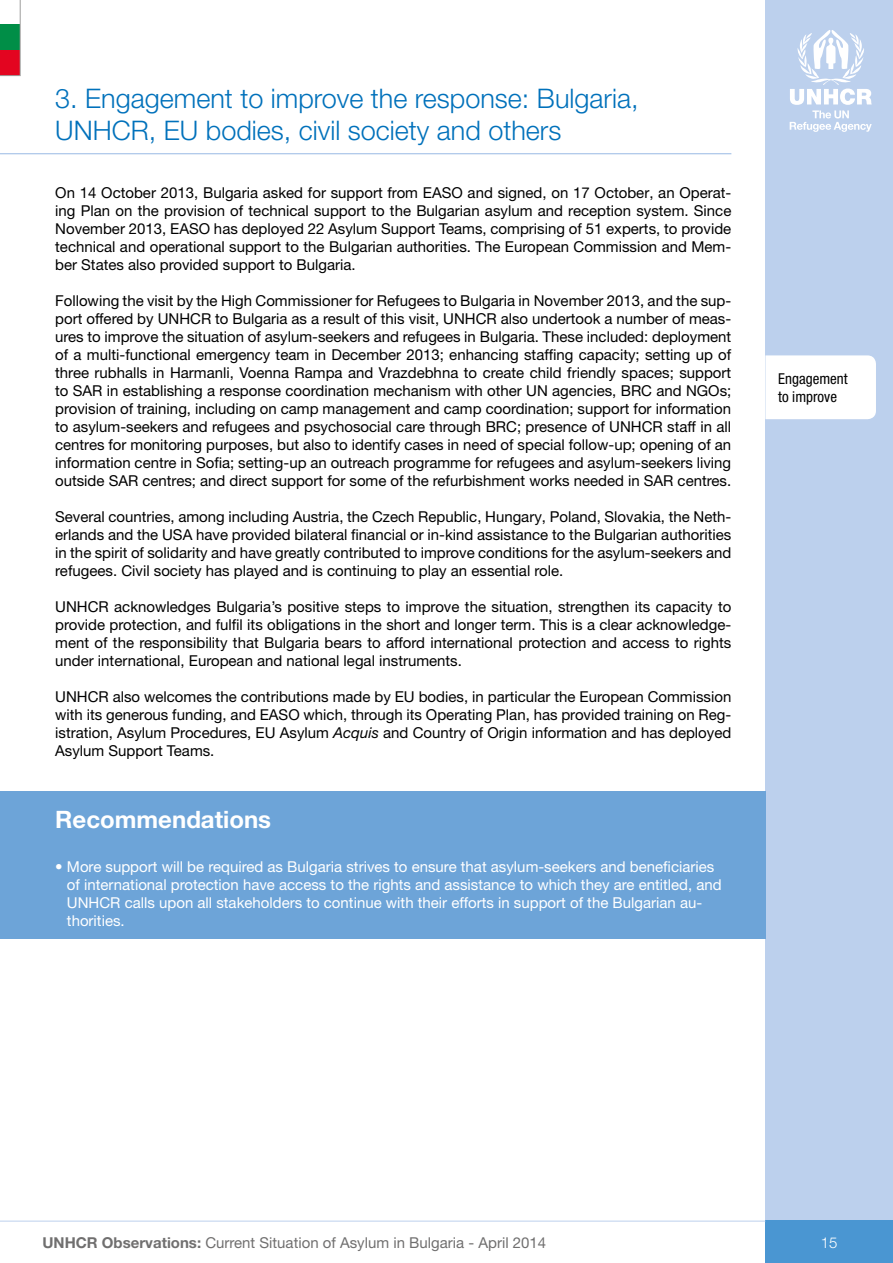
<style>
.page{position:relative;width:893px;height:1263px;background:#fff}
.page>*{position:absolute;margin:0;border:0;box-sizing:border-box;transform-origin:0 0}
.t1{font:300 27px/32.4px "Helvetica Neue CE";color:#0071bb}
.t2{font:700 24px "Helvetica Neue CE";color:#fff}
.t3{font:15px/18px "Helvetica Neue CE";color:#000;text-align:justify}
.t4{font:15px/18px "Helvetica Neue CE";color:#fff}
.t5{font:15px "Helvetica Neue CE";color:#706f6f}
.t6{font:condensed 15px/18px "Helvetica Neue CE";color:#000}
.t7{font:300 15px "Helvetica Neue CE";color:#fff}
.s1{font-style:italic}
.s2{font-weight:700}
</style>
<div class="page">
<div style="left:765px;top:0;width:128px;height:1263px;background:#bcd0ed"></div>
<svg style="left:790px;top:30px;width:82px;height:102px"></svg>
<div style="left:765px;top:355px;width:111px;height:64px;background:#fff"></div>
<div style="left:0;top:791px;width:765px;height:148px;background:#6da4d8"></div>
<hr style="left:0;top:153px;width:731px;height:1px;background:#a4c1e7">
<div style="left:765px;top:1220px;width:128px;height:43px;background:#4a96d2"></div>
<hr style="left:0;top:1221px;width:765px;height:1px;background:#bcd0ed">
<svg style="left:0;top:0;width:21px;height:76px"></svg>
<h1 class="t1" style="left:55px;top:83px;width:585px">3. Engagement to improve the response: Bulgaria,<br>UNHCR, EU bodies, civil society and others</h1>
<p class="t3" style="left:55px;top:184px;width:678px">On 14 October 2013, Bulgaria asked for support from EASO and signed, on 17 October, an Operat&shy;ing Plan on the provision of technical support to the Bulgarian asylum and reception system. Since November 2013, EASO has deployed 22 Asylum Support Teams, comprising of 51 experts, to provide technical and operational support to the Bulgarian authorities. The European Commission and Mem&shy;ber States also provided support to Bulgaria.</p>
<p class="t3" style="left:55px;top:292px;width:678px">Following the visit by the High Commissioner for Refugees to Bulgaria in November 2013, and the sup&shy;port offered by UNHCR to Bulgaria as a result of this visit, UNHCR also undertook a number of meas&shy;ures to improve the situation of asylum-seekers and refugees in Bulgaria. These included: deployment of a multi-functional emergency team in December 2013; enhancing staffing capacity; setting up of three rubhalls in Harmanli, Voenna Rampa and Vrazdebhna to create child friendly spaces; support to SAR in establishing a response coordination mechanism with other UN agencies, BRC and NGOs; provision of training, including on camp management and camp coordination; support for information to asylum-seekers and refugees and psychosocial care through BRC; presence of UNHCR staff in all centres for monitoring purposes, but also to identify cases in need of special follow-up; opening of an information centre in Sofia; setting-up an outreach programme for refugees and asylum-seekers living outside SAR centres; and direct support for some of the refurbishment works needed in SAR centres.</p>
<p class="t3" style="left:55px;top:508px;width:678px">Several countries, among including Austria, the Czech Republic, Hungary, Poland, Slovakia, the Neth&shy;erlands and the USA have provided bilateral financial or in-kind assistance to the Bulgarian authorities in the spirit of solidarity and have greatly contributed to improve conditions for the asylum-seekers and refugees. Civil society has played and is continuing to play an essential role.</p>
<p class="t3" style="left:55px;top:598px;width:678px">UNHCR acknowledges Bulgaria’s positive steps to improve the situation, strengthen its capacity to provide protection, and fulfil its obligations in the short and longer term. This is a clear acknowledge&shy;ment of the responsibility that Bulgaria bears to afford international protection and access to rights under international, European and national legal instruments.</p>
<p class="t3" style="left:55px;top:688px;width:678px">UNHCR also welcomes the contributions made by EU bodies, in particular the European Commission with its generous funding, and EASO which, through its Operating Plan, has provided training on Reg&shy;istration, Asylum Procedures, EU Asylum <span class="s1">Acquis</span> and Country of Origin information and has deployed Asylum Support Teams.</p>
<h2 class="t2" style="left:55px;top:805px;width:217px">Recommendations</h2>
<p class="t4" style="left:67px;top:857px;width:656px;text-indent:-12px">• More support will be required as Bulgaria strives to ensure that asylum-seekers and beneficiaries of international protection have access to the rights and assistance to which they are entitled, and UNHCR calls upon all stakeholders to continue with their efforts in support of the Bulgarian au&shy;thorities.</p>
<p class="t6" style="left:778px;top:370px;width:71px">Engagement to improve</p>
<p class="t5" style="left:43px;top:1233px;width:505px"><span class="s2">UNHCR Observations:</span> Current Situation of Asylum in Bulgaria - April 2014</p>
<p class="t7" style="left:821px;top:1233px;width:18px">15</p>
</div>
